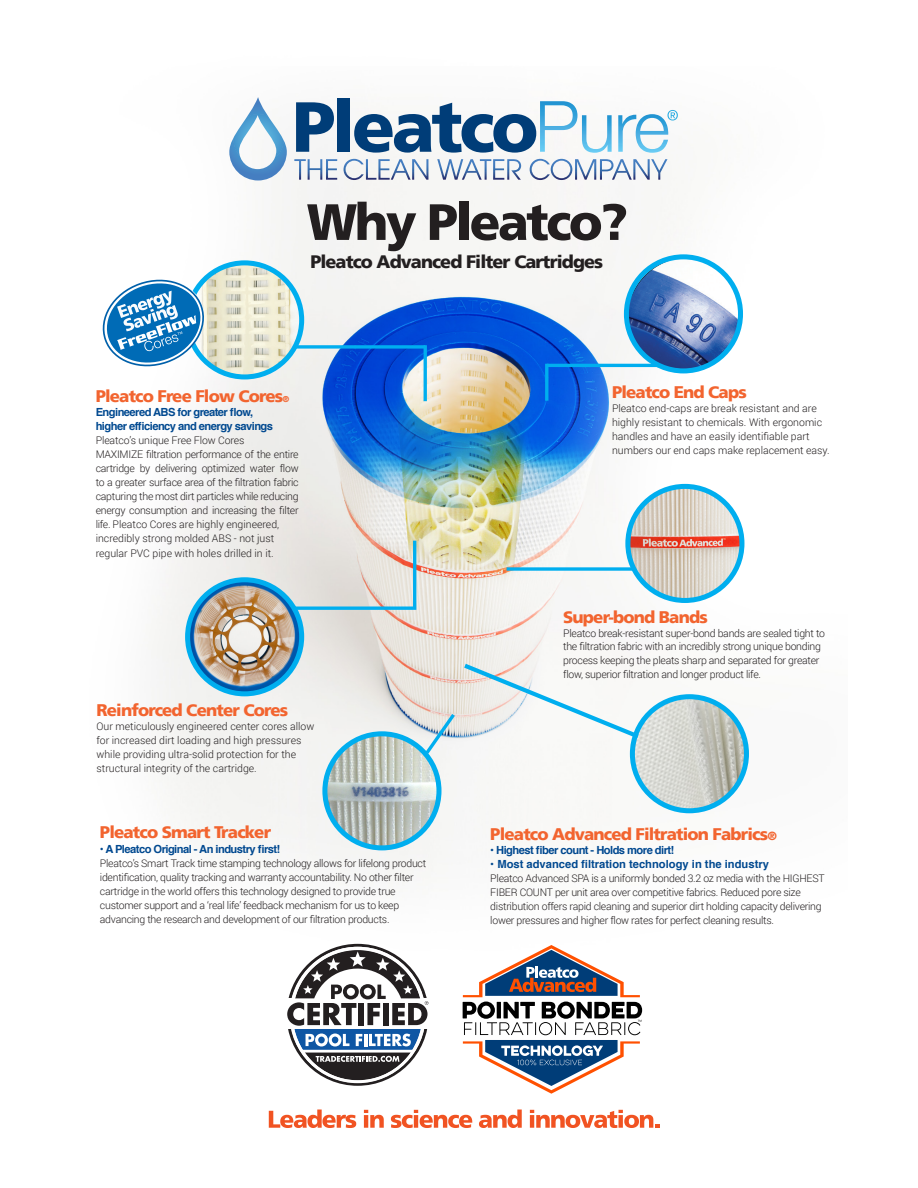
<style>
.page{position:relative;width:918px;height:1188px;background:#fff}
.page>*{position:absolute;margin:0;border:0;box-sizing:border-box;transform-origin:0 0}
.t1{font:900 51px "Frutiger LT";letter-spacing:-.05em;color:#231f20}
.t2{font:900 18px "Frutiger LT";letter-spacing:-.05em;color:#231f20}
.t3{font:900 16.8px "Frutiger LT";letter-spacing:-.05em;color:#f2642f}
.t4{font:700 11.25px "Helvetica";letter-spacing:-.05em;color:#014990}
.t5{font:700 11.25px "Helvetica";color:#014990}
.t6{font:300 10.5px/14px "Roboto";letter-spacing:-.025em;color:#231f20}
.t7{font:300 10.5px/14px "Roboto";color:#231f20}
.s1{font-size:8.55px}
.s2{font-size:12px}
</style>
<div class="page">
<img style="left:151px;top:98px;width:598px;height:946px">
<hr style="left:295px;top:607px;width:118px;height:3px;background:#00aeef">
<svg style="left:507px;top:567px;width:128px;height:4px"></svg>
<hr style="left:413px;top:541px;width:3px;height:69px;background:#00aeef">
<hr style="left:547px;top:364px;width:113px;height:3px;background:#00aeef">
<hr style="left:545px;top:364px;width:3px;height:37px;background:#00aeef">
<svg style="left:302px;top:345px;width:122px;height:4px"></svg>
<hr style="left:424px;top:345px;width:3px;height:56px;background:#00aeef">
<img style="left:626px;top:257px;width:115px;height:114px;border-radius:57px">
<div style="left:624px;top:254px;width:119px;height:119px;border:5px solid #00aeef;border-radius:50%"></div>
<img style="left:632px;top:697px;width:114px;height:114px;border-radius:57px">
<div style="left:630px;top:694px;width:119px;height:119px;border:5px solid #00aeef;border-radius:50%"></div>
<img style="left:325px;top:734px;width:114px;height:114px;border-radius:57px">
<div style="left:322px;top:731px;width:120px;height:119px;border:5px solid #00aeef;border-radius:50%"></div>
<img style="left:188px;top:580px;width:114px;height:114px;border-radius:57px">
<div style="left:185px;top:577px;width:119px;height:119px;border:5px solid #00aeef;border-radius:50%"></div>
<img style="left:628px;top:486px;width:114px;height:114px;border-radius:57px">
<div style="left:625px;top:484px;width:119px;height:119px;border:5px solid #00aeef;border-radius:50%"></div>
<img style="left:188px;top:264px;width:114px;height:111px">
<div style="left:185px;top:260px;width:119px;height:119px;border:5px solid #00aeef;border-radius:50%"></div>
<svg style="left:422px;top:660px;width:221px;height:97px"></svg>
<svg style="left:102px;top:273px;width:108px;height:100px"></svg>
<svg style="left:296px;top:102px;width:38px;height:50px"></svg>
<div style="left:337px;top:99px;width:13px;height:53px;background:#003d78"></div>
<svg style="left:354px;top:101px;width:258px;height:52px"></svg>
<svg style="left:294px;top:159px;width:43px;height:21px"></svg>
<svg style="left:344px;top:159px;width:84px;height:21px"></svg>
<svg style="left:437px;top:159px;width:84px;height:21px"></svg>
<svg style="left:530px;top:159px;width:137px;height:21px"></svg>
<svg style="left:618px;top:110px;width:60px;height:43px"></svg>
<svg style="left:229px;top:97px;width:58px;height:83px"></svg>
<hr style="left:440px;top:998px;width:1px;height:31px;background:#fff">
<svg style="left:282px;top:939px;width:158px;height:147px"></svg>
<svg style="left:269px;top:1110px;width:87px;height:18px"></svg>
<svg style="left:364px;top:1110px;width:20px;height:18px"></svg>
<svg style="left:391px;top:1110px;width:81px;height:18px"></svg>
<svg style="left:479px;top:1110px;width:43px;height:18px"></svg>
<svg style="left:530px;top:1110px;width:129px;height:18px"></svg>
<div style="left:452px;top:998px;width:198px;height:42px;background:#fff"></div>
<svg style="left:463px;top:945px;width:179px;height:149px"></svg>
<p class="t1" style="left:307px;top:191px;width:323px">Why Pleatco?</p>
<p class="t2" style="left:310px;top:251px;width:294px">Pleatco Advanced Filter Cartridges</p>
<p class="t3" style="left:96px;top:386px;width:195px">Pleatco Free Flow Cores<span class="s1">®</span></p>
<p class="t4" style="left:96px;top:403px;width:159px">Engineered ABS for greater flow,</p>
<p class="t4" style="left:96px;top:417px;width:179px">higher efficiency and energy savings</p>
<p class="t6" style="left:96px;top:433px;width:150px">Pleatco’s unique Free Flow Cores</p>
<p class="t6" style="left:96px;top:447px;width:204px;text-align:justify">MAXIMIZE filtration performance of the entire cartridge by delivering optimized water flow to a greater surface area of the filtration fabric capturing the most dirt particles while reducing energy consumption and increasing the filter life. Pleatco Cores are highly engineered,</p>
<p class="t7" style="left:96px;top:531px;width:180px">incredibly strong molded ABS - not just</p>
<p class="t7" style="left:96px;top:545px;width:180px">regular PVC pipe with holes drilled in it.</p>
<p class="t3" style="left:612px;top:382px;width:136px">Pleatco End Caps</p>
<p class="t7" style="left:612px;top:401px;width:219px">Pleatco end-caps are break resistant and are highly resistant to chemicals. With ergonomic handles and have an easily identifiable part numbers our end caps make replacement easy.</p>
<p class="t3" style="left:563px;top:606px;width:146px">Super-bond Bands</p>
<p class="t6" style="left:563px;top:625px;width:263px">Pleatco break-resistant super-bond bands are sealed tight to the filtration fabric with an incredibly strong unique bonding process keeping the pleats sharp and separated for greater flow, superior filtration and longer product life.</p>
<p class="t3" style="left:97px;top:700px;width:193px">Reinforced Center Cores</p>
<p class="t7" style="left:97px;top:719px;width:219px">Our meticulously engineered center cores allow for increased dirt loading and high pressures while providing ultra-solid protection for the</p>
<p class="t7" style="left:97px;top:761px;width:162px">structural integrity of the cartridge.</p>
<p class="t3" style="left:100px;top:822px;width:173px">Pleatco Smart Tracker</p>
<p class="t4" style="left:100px;top:840px;width:182px">• A Pleatco Original - An industry first!</p>
<p class="t6" style="left:100px;top:856px;width:328px">Pleatco’s Smart Track time stamping technology allows for lifelong product identification, quality tracking and warranty accountability. No other filter cartridge in the world offers this technology designed to provide true</p>
<p class="t6" style="left:100px;top:898px;width:301px">customer support and a ‘real life’ feedback mechanism for us to keep advancing the research and development of our filtration products.</p>
<p class="t3" style="left:490px;top:824px;width:288px">Pleatco Advanced Filtration Fabrics<span class="s2">®</span></p>
<p class="t4" style="left:490px;top:841px;width:186px">• Highest fiber count - Holds more dirt!</p>
<p class="t5" style="left:490px;top:855px;width:280px">• Most advanced filtration technology in the industry</p>
<p class="t6" style="left:490px;top:871px;width:336px">Pleatco Advanced SPA is a uniformly bonded 3.2 oz media with the HIGHEST FIBER COUNT per unit area over competitive fabrics. Reduced pore size distribution offers rapid cleaning and superior dirt holding capacity delivering lower pressures and higher flow rates for perfect cleaning results.</p>
</div>
